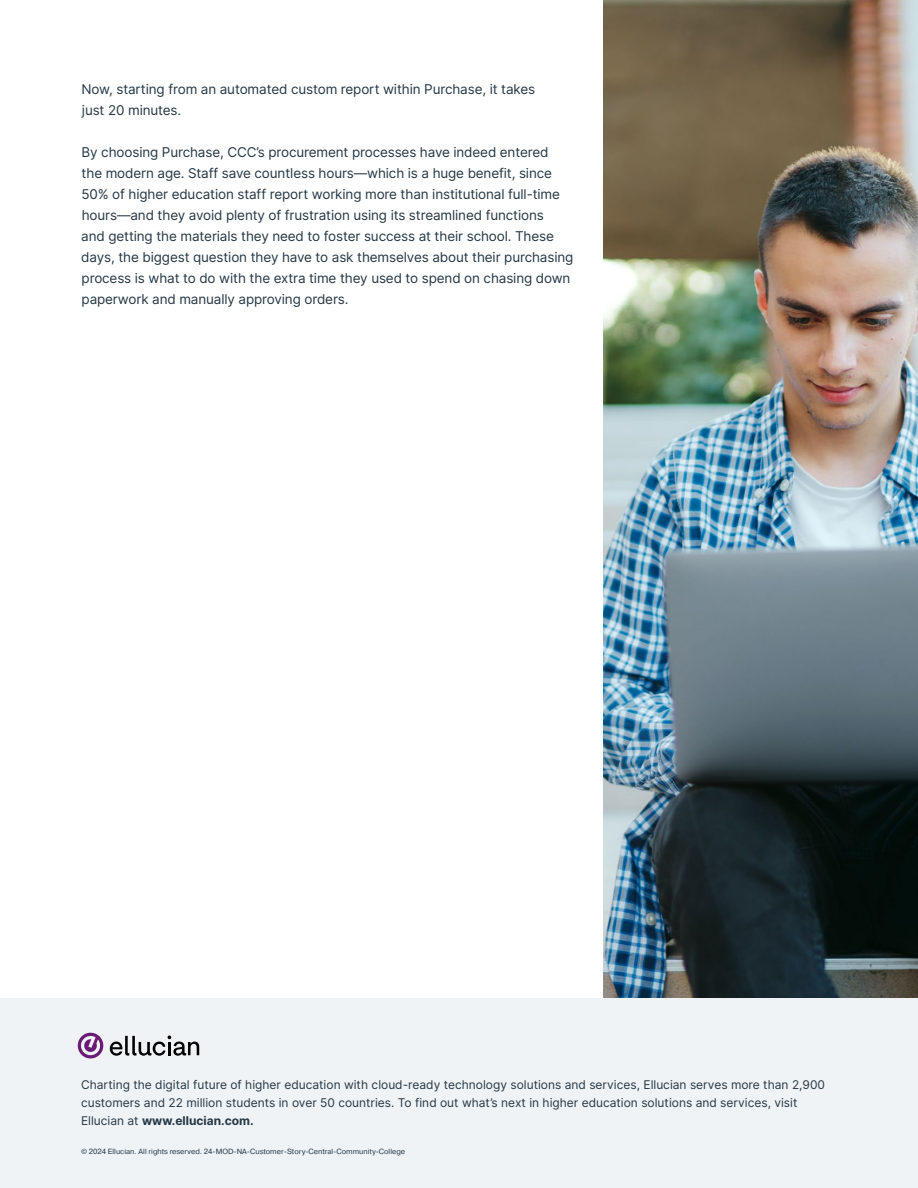
<style>
.page{position:relative;width:918px;height:1188px;background:#fff}
.page>*{position:absolute;margin:0;border:0;box-sizing:border-box;transform-origin:0 0}
.t1{font:13.5px/21px "Inter";letter-spacing:-.01em;color:#253846}
.t2{font:12px/18px "Inter";color:#253846}
.t3{font:7.5px "Pragmatica";color:#253846}
.s1{font-weight:700}
</style>
<div class="page">
<img style="left:603px;top:0;width:315px;height:999px">
<div style="left:0;top:999px;width:918px;height:189px;background:#f0f3f5"></div>
<svg style="left:77px;top:1032px;width:122px;height:27px"></svg>
<p class="t1" style="left:82px;top:78px;width:455px">Now, starting from an automated custom report within Purchase, it takes just 20 minutes.</p>
<p class="t1" style="left:81px;top:141px;width:494px">By choosing Purchase, CCC’s procurement processes have indeed entered<br>the modern age. Staff save countless hours—which is a huge benefit, since 50% of higher education staff report working more than institutional full-time hours—and they avoid plenty of frustration using its streamlined functions<br>and getting the materials they need to foster success at their school. These days, the biggest question they have to ask themselves about their purchasing process is what to do with the extra time they used to spend on chasing down paperwork and manually approving orders.</p>
<p class="t2" style="left:81px;top:1075px;width:746px">Charting the digital future of higher education with cloud-ready technology solutions and services, Ellucian serves more than 2,900 customers and 22 million students in over 50 countries. To find out what’s next in higher education solutions and services, visit<br>Ellucian at <span class="s1">www.ellucian.com.</span></p>
<p class="t3" style="left:81px;top:1147px;width:326px">© 2024 Ellucian. All rights reserved. 24-MOD-NA-Customer-Story-Central-Community-College</p>
</div>
